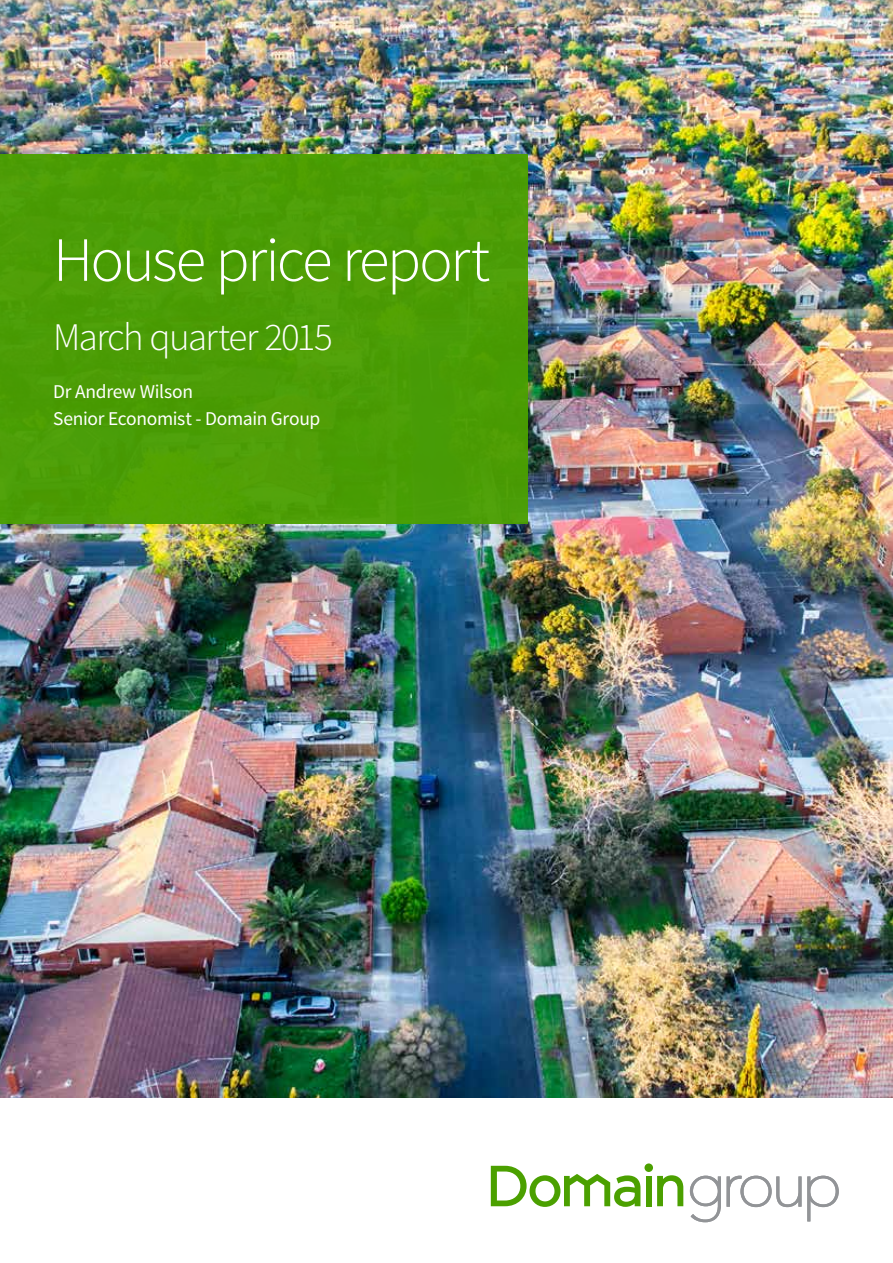
<style>
.page{position:relative;width:893px;height:1263px;background:#fff}
.page>*{position:absolute;margin:0;border:0;box-sizing:border-box;transform-origin:0 0}
.t1{font:300 63px "Source Sans Pro";letter-spacing:-.04em;color:#fff}
.t2{font:300 39px "Source Sans Pro";letter-spacing:-.04em;color:#fff}
.t3{font:19.5px/27px "Source Sans Pro";letter-spacing:-.015em;color:#fff}
</style>
<div class="page">
<img style="left:0;top:0;width:893px;height:1097px">
<div style="left:0;top:154px;width:527px;height:370px;background:#4ba000"></div>
<svg style="left:657px;top:1175px;width:26px;height:31px"></svg>
<div style="left:646px;top:1176px;width:6px;height:30px;background:#4ba000"></div>
<div style="left:644px;top:1163px;width:9px;height:9px;background:#4ba000;border-radius:50%"></div>
<svg style="left:491px;top:1166px;width:149px;height:41px"></svg>
<svg style="left:690px;top:1176px;width:31px;height:46px"></svg>
<svg style="left:727px;top:1176px;width:112px;height:45px"></svg>
<h1 class="t1" style="left:53px;top:222px;width:438px">House price report</h1>
<h2 class="t2" style="left:53px;top:313px;width:281px">March quarter 2015</h2>
<p class="t3" style="left:53px;top:378px;width:269px">Dr Andrew Wilson<br>Senior Economist - Domain Group</p>
</div>
